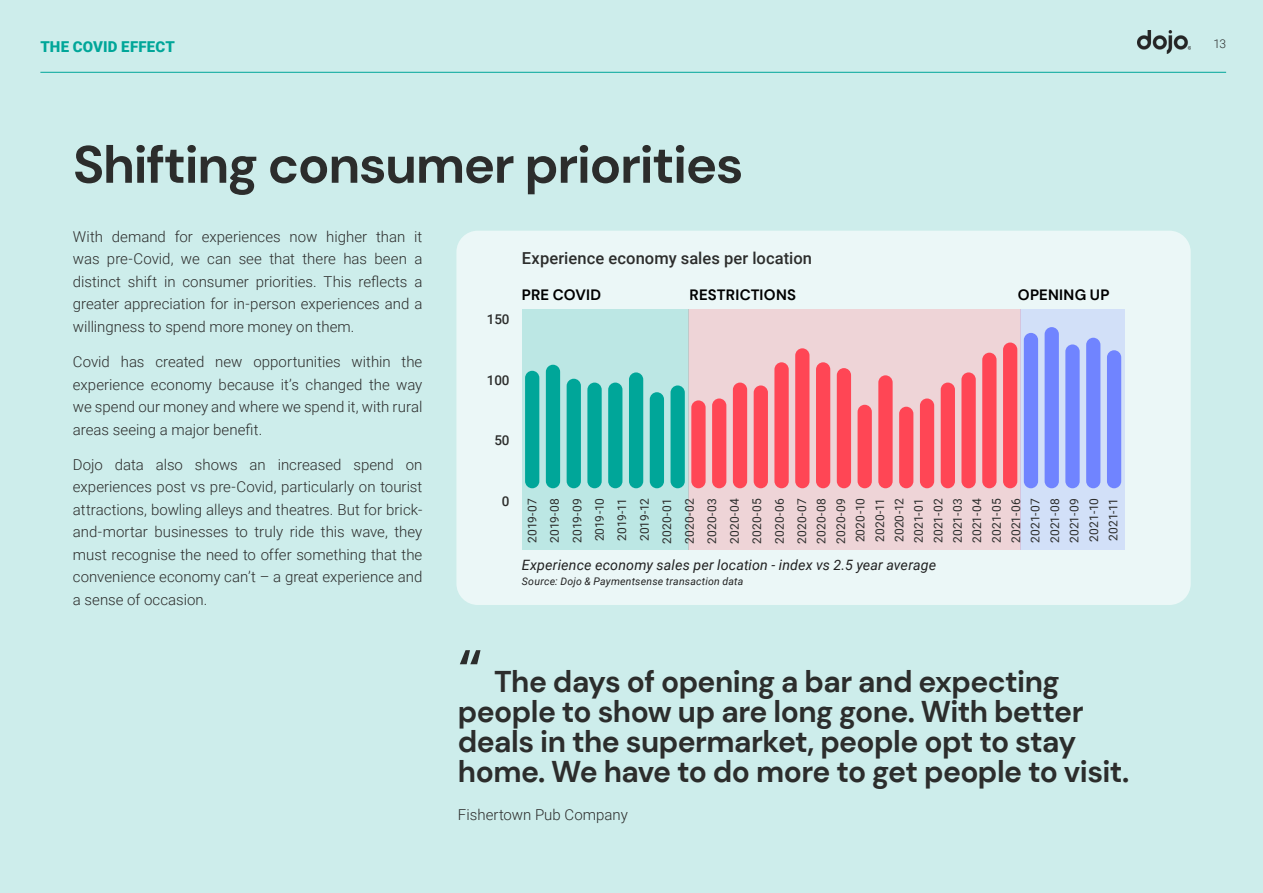
<style>
.page{position:relative;width:1263px;height:893px;background:#cdedeb}
.page>*{position:absolute;margin:0;border:0;box-sizing:border-box;transform-origin:0 0}
.t1{font:700 52.5px "DM Sans";letter-spacing:-.025em;color:#2c2d2c}
.t2{font:700 30px/30px "DM Sans";letter-spacing:-.02em;color:#2c2d2c}
.t3{font:500 16.5px "Roboto";letter-spacing:.005em;color:#2c2d2c}
.t4{font:300 15px/22.5px "Roboto";color:#2c2d2c;text-align:justify}
.t5{font:700 15px "DM Sans";letter-spacing:.015em;color:#000}
.t6{font:900 15px "Roboto";letter-spacing:.01em;color:#00a699}
.t7{font:italic 14.25px "Roboto";letter-spacing:.01em;color:#212121}
.t8{font:500 13.5px "Roboto";letter-spacing:-.01em;color:#2c2d2c}
.t9{font:12px/19.5px "Roboto";letter-spacing:.01em;color:#2c2d2c;text-align:justify}
.t10{font:300 12px "Roboto";color:#2c2d2c}
.t11{font:italic 10.5px "Roboto";letter-spacing:.02em;color:#212121}
.s1{font-weight:500;font-size:60px}
</style>
<div class="page">
<hr style="left:40px;top:72px;width:1186px;height:1px;background:#00a699">
<img style="left:1138px;top:31px;width:53px;height:23px">
<div style="left:456px;top:231px;width:735px;height:374px;background:#ebf7f7;border-radius:21px"></div>
<div style="left:688px;top:309px;width:332px;height:240px;background:#eed4d7"></div>
<div style="left:1020px;top:309px;width:105px;height:240px;background:#d2e0f8"></div>
<div style="left:522px;top:309px;width:166px;height:240px;background:#bce7e4"></div>
<div style="left:525px;top:371px;width:14px;height:117px;background:#00a699;border-radius:7px"></div>
<div style="left:546px;top:365px;width:14px;height:123px;background:#00a699;border-radius:7px"></div>
<div style="left:567px;top:379px;width:14px;height:109px;background:#00a699;border-radius:7px"></div>
<div style="left:587px;top:383px;width:15px;height:105px;background:#00a699;border-radius:7px"></div>
<div style="left:608px;top:383px;width:14px;height:105px;background:#00a699;border-radius:7px"></div>
<div style="left:629px;top:372px;width:14px;height:116px;background:#00a699;border-radius:7px"></div>
<div style="left:650px;top:392px;width:14px;height:96px;background:#00a699;border-radius:7px"></div>
<div style="left:670px;top:385px;width:15px;height:103px;background:#00a699;border-radius:7px"></div>
<div style="left:691px;top:400px;width:15px;height:88px;background:#ff4655;border-radius:7px"></div>
<div style="left:712px;top:398px;width:14px;height:90px;background:#ff4655;border-radius:7px"></div>
<div style="left:733px;top:383px;width:14px;height:105px;background:#ff4655;border-radius:7px"></div>
<div style="left:754px;top:385px;width:14px;height:103px;background:#ff4655;border-radius:7px"></div>
<div style="left:774px;top:362px;width:15px;height:126px;background:#ff4655;border-radius:7px"></div>
<div style="left:795px;top:348px;width:14px;height:140px;background:#ff4655;border-radius:7px"></div>
<div style="left:816px;top:362px;width:14px;height:126px;background:#ff4655;border-radius:7px"></div>
<div style="left:837px;top:368px;width:14px;height:120px;background:#ff4655;border-radius:7px"></div>
<div style="left:857px;top:405px;width:15px;height:83px;background:#ff4655;border-radius:7px"></div>
<div style="left:878px;top:375px;width:15px;height:113px;background:#ff4655;border-radius:7px"></div>
<div style="left:899px;top:407px;width:14px;height:81px;background:#ff4655;border-radius:7px"></div>
<div style="left:920px;top:398px;width:14px;height:90px;background:#ff4655;border-radius:7px"></div>
<div style="left:941px;top:383px;width:14px;height:105px;background:#ff4655;border-radius:7px"></div>
<div style="left:961px;top:372px;width:15px;height:116px;background:#ff4655;border-radius:7px"></div>
<div style="left:982px;top:353px;width:14px;height:135px;background:#ff4655;border-radius:7px"></div>
<div style="left:1003px;top:343px;width:14px;height:145px;background:#ff4655;border-radius:7px"></div>
<div style="left:1024px;top:333px;width:14px;height:155px;background:#7084ff;border-radius:7px"></div>
<div style="left:1044px;top:327px;width:15px;height:161px;background:#7084ff;border-radius:7px"></div>
<div style="left:1065px;top:344px;width:15px;height:144px;background:#7084ff;border-radius:7px"></div>
<div style="left:1086px;top:338px;width:14px;height:150px;background:#7084ff;border-radius:7px"></div>
<div style="left:1107px;top:350px;width:14px;height:138px;background:#7084ff;border-radius:7px"></div>
<p class="t6" style="left:40px;top:36px;width:136px">THE COVID EFFECT</p>
<p class="t10" style="left:1213px;top:36px;width:14px">13</p>
<h1 class="t1" style="left:73px;top:132px;width:672px">Shifting consumer priorities</h1>
<p class="t4" style="left:73px;top:225px;width:351px">With demand for experiences now higher than it was pre-Covid, we can see that there has been a distinct shift in consumer priorities. This reflects a greater appreciation for in-person experiences and a willingness to spend more money on them.</p>
<p class="t4" style="left:73px;top:350px;width:351px">Covid has created new opportunities within the experience economy because it’s changed the way we spend our money and where we spend it, with rural areas seeing a major benefit.</p>
<p class="t4" style="left:73px;top:453px;width:351px">Dojo data also shows an increased spend on experiences post vs pre-Covid, particularly on tourist attractions, bowling alleys and theatres. But for brick&shy;and-mortar businesses to truly ride this wave, they must recognise the need to offer something that the convenience economy can’t – a great experience and a sense of occasion.</p>
<p class="t3" style="left:522px;top:247px;width:292px">Experience economy sales per location</p>
<p class="t8" style="left:487px;top:310px;width:24px">150</p>
<p class="t5" style="left:522px;top:285px;width:81px">PRE COVID</p>
<p class="t5" style="left:690px;top:285px;width:108px">RESTRICTIONS</p>
<p class="t5" style="left:1018px;top:285px;width:93px">OPENING UP</p>
<p class="t8" style="left:487px;top:370px;width:24px">100</p>
<p class="t8" style="left:494px;top:431px;width:17px">50</p>
<p class="t8" style="left:502px;top:491px;width:9px">0</p>
<p class="t9" style="left:520px;top:544px;width:48px;line-height:22.5px;rotate:-90deg">2019-07<br>2019-08<br>2019-09<br>2019-10<br>2019-11<br>2019-12<br>2020-01<br>2020-02<br>2020-03<br>2020-04<br>2020-05<br>2020-06<br>2020-07</p>
<p class="t9" style="left:811px;top:544px;width:48px;rotate:-90deg">2020-08<br>2020-09<br>2020-10<br>2020-11<br>2020-12<br>2021-01<br>2021-02<br>2021-03<br>2021-04<br>2021-05<br>2021-06<br>2021-07<br>2021-08<br>2021-09<br>2021-10<br>2021-11</p>
<p class="t7" style="left:522px;top:555px;width:416px">Experience economy sales per location - index vs 2.5 year average</p>
<p class="t11" style="left:522px;top:574px;width:223px">Source: Dojo &amp; Paymentsense transaction data</p>
<h2 class="t2" style="left:458px;top:667px;width:673px"><span class="s1">“</span> The days of opening a bar and expecting people to show up are long gone. With better deals in the supermarket, people opt to stay home. We have to do more to get people to visit.</h2>
<p class="t4" style="left:458px;top:803px;width:171px">Fishertown Pub Company</p>
</div>
